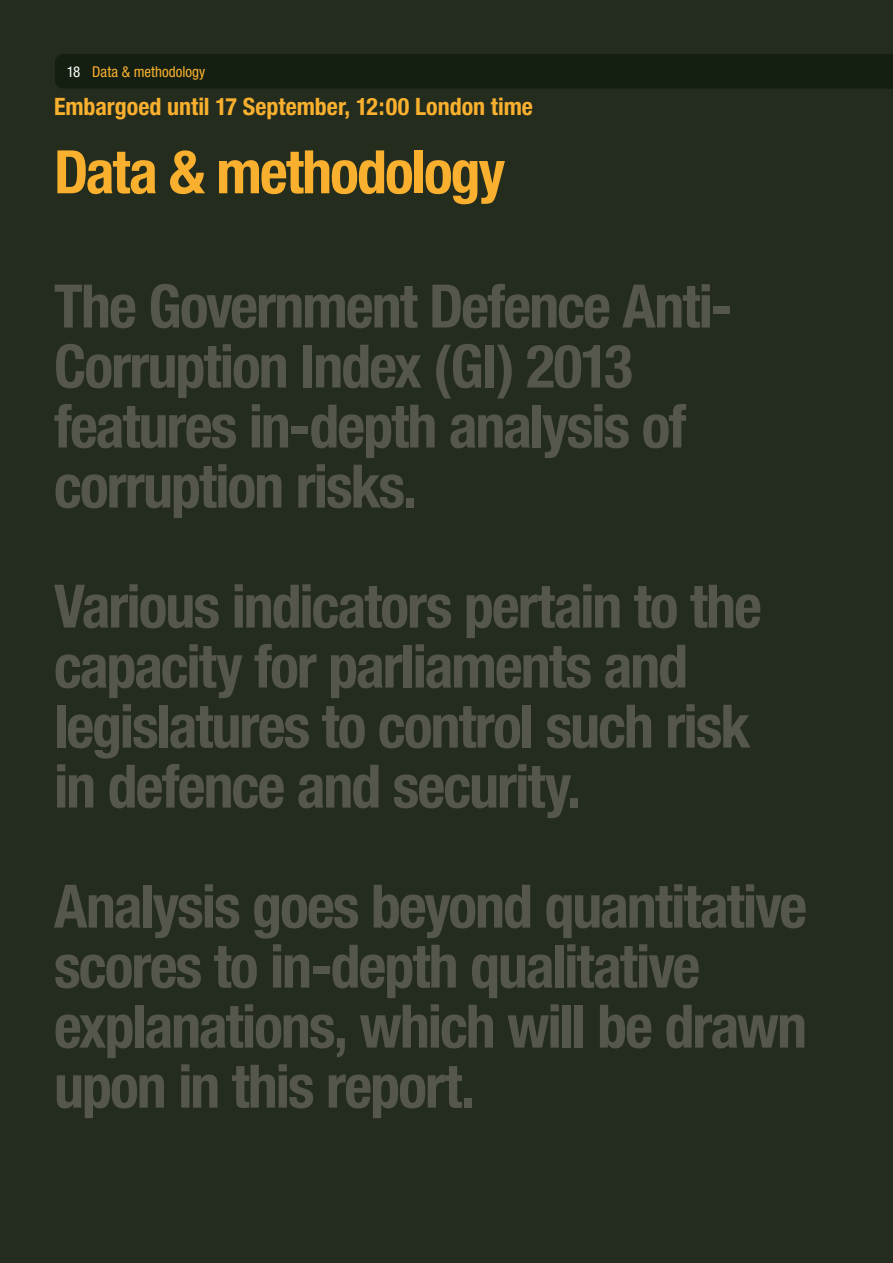
<style>
.page{position:relative;width:893px;height:1263px;background:#242c1d}
.page>*{position:absolute;margin:0;border:0;box-sizing:border-box;transform-origin:0 0}
.t1{font:700 condensed 60px/60px "Helvetica Neue";letter-spacing:-.035em;color:#55574b}
.t2{font:700 condensed 60px "Helvetica Neue";letter-spacing:-.03em;color:#f9b02f}
.t3{font:700 condensed 24px "Helvetica Neue";color:#f9b02f}
.t4{font:condensed 15px "Helvetica Neue";letter-spacing:.005em;color:#f9b02f}
.t5{font:condensed 15px "Helvetica Neue";color:#fff}
</style>
<div class="page">
<div style="left:55px;top:54px;width:838px;height:34px;background:#141f11"></div>
<p class="t5" style="left:67px;top:63px;width:15px">18</p>
<p class="t4" style="left:92px;top:63px;width:115px">Data &amp; methodology</p>
<p class="t3" style="left:54px;top:92px;width:480px">Embargoed until 17 September, 12:00 London time</p>
<p class="t2" style="left:54px;top:136px;width:453px">Data &amp; methodology</p>
<p class="t1" style="left:54px;top:275px;width:680px">The Government Defence Anti-<br>Corruption Index (GI) 2013 features in-depth analysis of corruption risks.</p>
<p class="t1" style="left:54px;top:575px;width:709px">Various indicators pertain to the capacity for parliaments and legislatures to control such risk in defence and security.</p>
<p class="t1" style="left:54px;top:875px;width:755px">Analysis goes beyond quantitative scores to in-depth qualitative explanations, which will be drawn upon in this report.</p>
</div>
